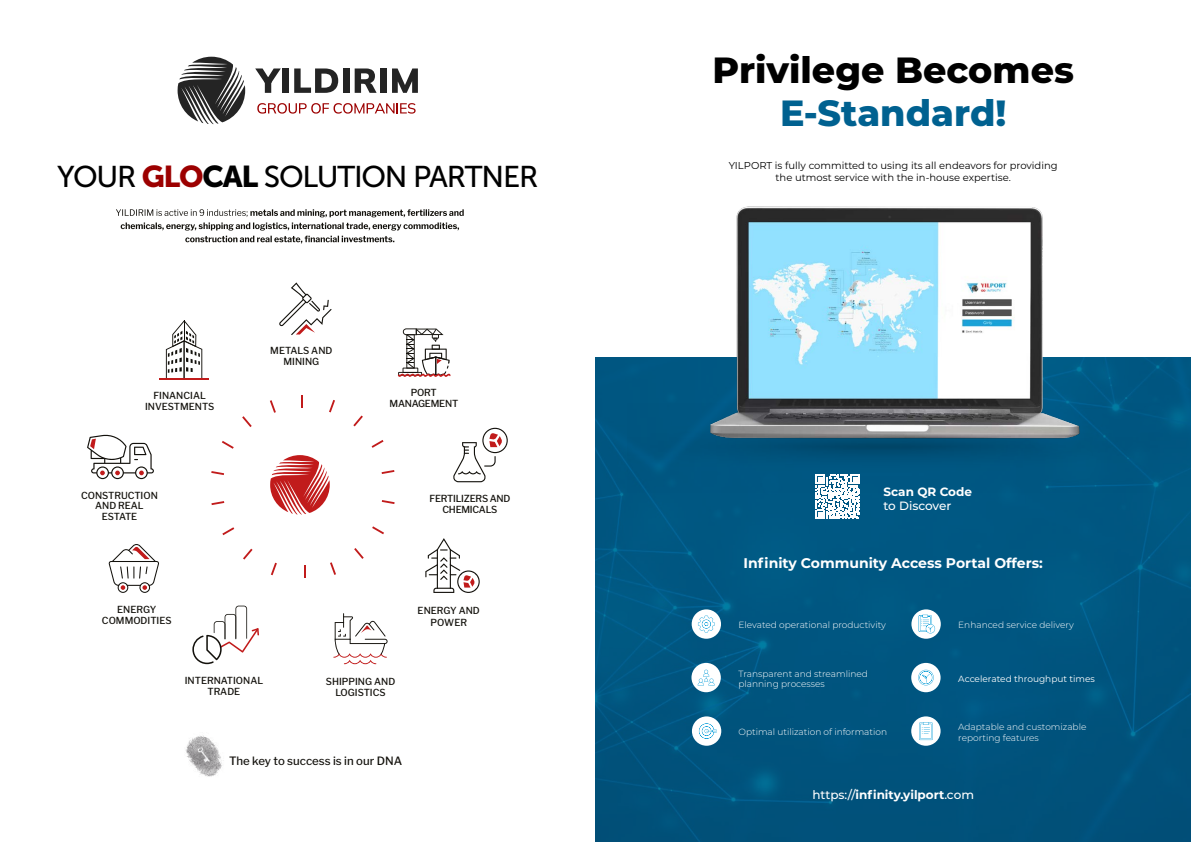
<style>
.page{position:relative;width:1191px;height:842px;background:#fff}
.page>*{position:absolute;margin:0;border:0;box-sizing:border-box;transform-origin:0 0}
.t1{font:800 36.4px "Montserrat";color:#000}
.t2{font:800 36.4px "Montserrat";color:#006190}
.t3{font:30px "Museo Sans 500";letter-spacing:-.04em;color:#000}
.t4{font:700 14px "Montserrat";color:#fff}
.t5{font:700 12px "Montserrat";color:#fff}
.t6{font:500 12px "Montserrat";letter-spacing:-.005em;color:#fff}
.t7{font:500 11.4px "Libre Franklin";color:#13110c}
.t8{font:10px/12px "Montserrat";color:#000;text-align:center}
.t9{font:500 9.7px/10.5px "Libre Franklin";color:#13110c;text-align:center}
.t10{font:500 9.7px/11.5px "Libre Franklin";letter-spacing:-.025em;color:#13110c;text-align:center}
.t11{font:300 9px/10.8px "Montserrat";color:#fff}
.t12{font:9px "Montserrat";color:#fff}
.t13{font:800 7px "Poppins";color:#13110c}
.s1{font-family:"Museo Sans 900";color:#9c0000}
.s2{font-family:"Museo Sans 900"}
.s3{font-weight:500}
</style>
<div class="page">
<img style="left:185px;top:735px;width:39px;height:42px">
<svg style="left:116px;top:209px;width:348px;height:35px"></svg>
<svg style="left:270px;top:455px;width:60px;height:59px"></svg>
<svg style="left:109px;top:544px;width:50px;height:49px"></svg>
<svg style="left:279px;top:282px;width:52px;height:53px"></svg>
<svg style="left:333px;top:613px;width:54px;height:51px"></svg>
<svg style="left:425px;top:538px;width:55px;height:55px"></svg>
<svg style="left:453px;top:428px;width:55px;height:54px"></svg>
<svg style="left:192px;top:606px;width:67px;height:58px"></svg>
<svg style="left:166px;top:320px;width:36px;height:58px"></svg>
<hr style="left:159px;top:378px;width:50px;height:2px;background:#c11b1b">
<svg style="left:398px;top:328px;width:52px;height:49px"></svg>
<svg style="left:87px;top:434px;width:67px;height:45px"></svg>
<svg style="left:301px;top:395px;width:2px;height:12px"></svg>
<svg style="left:304px;top:565px;width:1px;height:13px"></svg>
<svg style="left:270px;top:400px;width:6px;height:13px"></svg>
<svg style="left:242px;top:416px;width:10px;height:11px"></svg>
<svg style="left:222px;top:441px;width:12px;height:8px"></svg>
<svg style="left:211px;top:471px;width:13px;height:4px"></svg>
<svg style="left:211px;top:501px;width:13px;height:4px"></svg>
<svg style="left:222px;top:527px;width:12px;height:8px"></svg>
<svg style="left:243px;top:549px;width:9px;height:11px"></svg>
<svg style="left:271px;top:563px;width:6px;height:12px"></svg>
<svg style="left:330px;top:562px;width:6px;height:13px"></svg>
<svg style="left:354px;top:548px;width:10px;height:11px"></svg>
<svg style="left:372px;top:526px;width:12px;height:8px"></svg>
<svg style="left:382px;top:500px;width:12px;height:4px"></svg>
<svg style="left:381px;top:470px;width:13px;height:4px"></svg>
<svg style="left:371px;top:440px;width:12px;height:8px"></svg>
<svg style="left:353px;top:415px;width:10px;height:11px"></svg>
<svg style="left:329px;top:400px;width:6px;height:12px"></svg>
<svg style="left:178px;top:57px;width:67px;height:67px"></svg>
<svg style="left:255px;top:68px;width:26px;height:25px"></svg>
<div style="left:282px;top:68px;width:7px;height:25px;background:#242424"></div>
<svg style="left:294px;top:68px;width:44px;height:25px"></svg>
<div style="left:343px;top:68px;width:6px;height:25px;background:#242424"></div>
<svg style="left:355px;top:68px;width:21px;height:25px"></svg>
<div style="left:380px;top:68px;width:6px;height:25px;background:#242424"></div>
<svg style="left:392px;top:68px;width:26px;height:25px"></svg>
<svg style="left:257px;top:103px;width:158px;height:11px"></svg>
<div style="left:595px;top:358px;width:596px;height:484px;background:#005580"></div>
<div style="left:911px;top:663px;width:29px;height:29px;background:#fff;border-radius:15px"></div>
<svg style="left:918px;top:670px;width:15px;height:15px"></svg>
<div style="left:692px;top:716px;width:29px;height:30px;background:#fff;border-radius:15px"></div>
<svg style="left:699px;top:723px;width:17px;height:16px"></svg>
<svg style="left:911px;top:716px;width:29px;height:30px"></svg>
<svg style="left:919px;top:722px;width:13px;height:18px"></svg>
<div style="left:911px;top:609px;width:29px;height:30px;background:#fff;border-radius:50%"></div>
<svg style="left:918px;top:615px;width:17px;height:18px"></svg>
<svg style="left:691px;top:609px;width:30px;height:30px"></svg>
<svg style="left:698px;top:616px;width:16px;height:16px"></svg>
<div style="left:691px;top:663px;width:30px;height:29px;background:#fff;border-radius:15px"></div>
<svg style="left:697px;top:670px;width:17px;height:15px"></svg>
<svg style="left:815px;top:492px;width:45px;height:27px"></svg>
<img style="left:627px;top:404px;width:532px;height:88px">
<img style="left:700px;top:206px;width:386px;height:241px">
<h2 class="t3" style="left:57px;top:160px;width:482px">YOUR <span class="s1">GLO</span><span class="s2">CAL</span> SOLUTION PARTNER</h2>
<p class="t13" style="left:265px;top:169px;width:66px">GROUP OVERVIEW</p>
<p class="t9" style="left:145px;top:391px;width:71px">FINANCIAL<br>INVESTMENTS</p>
<p class="t9" style="left:81px;top:490px;width:78px">CONSTRUCTION<br>AND REAL<br>ESTATE</p>
<p class="t9" style="left:270px;top:345px;width:64px;line-height:11.1px">METALS AND<br>MINING</p>
<p class="t10" style="left:389px;top:387px;width:70px">PORT<br>MANAGEMENT</p>
<p class="t10" style="left:429px;top:494px;width:82px;line-height:10.4px">FERTILIZERS AND<br>CHEMICALS</p>
<p class="t9" style="left:102px;top:604px;width:71px;line-height:11.1px">ENERGY<br>COMMODITIES</p>
<p class="t9" style="left:185px;top:675px;width:80px">INTERNATIONAL<br>TRADE</p>
<p class="t9" style="left:326px;top:676px;width:71px;line-height:11.4px">SHIPPING AND<br>LOGISTICS</p>
<p class="t9" style="left:418px;top:605px;width:64px;line-height:11.4px">ENERGY AND<br>POWER</p>
<p class="t7" style="left:229px;top:754px;width:175px">The key to success is in our DNA</p>
<h1 class="t1" style="left:712px;top:43px;width:363px">Privilege Becomes</h1>
<h1 class="t2" style="left:780px;top:87px;width:228px">E-Standard!</h1>
<p class="t8" style="left:728px;top:159px;width:330px">YILPORT is fully committed to using its all endeavors for providing the utmost service with the in-house expertise.</p>
<h3 class="t5" style="left:883px;top:483px;width:90px">Scan QR Code</h3>
<h3 class="t6" style="left:883px;top:497px;width:69px">to Discover</h3>
<h3 class="t4" style="left:743px;top:553px;width:301px">Infinity Community Access Portal Offers:</h3>
<p class="t11" style="left:738px;top:619px;width:149px">Elevated operational productivity</p>
<p class="t11" style="left:738px;top:668px;width:131px">Transparent and streamlined planning processes</p>
<p class="t11" style="left:738px;top:726px;width:150px">Optimal utilization of information</p>
<p class="t11" style="left:958px;top:619px;width:117px">Enhanced service delivery</p>
<p class="t12" style="left:958px;top:672px;width:138px">Accelerated throughput times</p>
<p class="t11" style="left:958px;top:721px;width:130px">Adaptable and customizable reporting features</p>
<h3 class="t5" style="left:812px;top:786px;width:163px"><span class="s3">https://</span>infinity.yilport<span class="s3">.com</span></h3>
</div>
